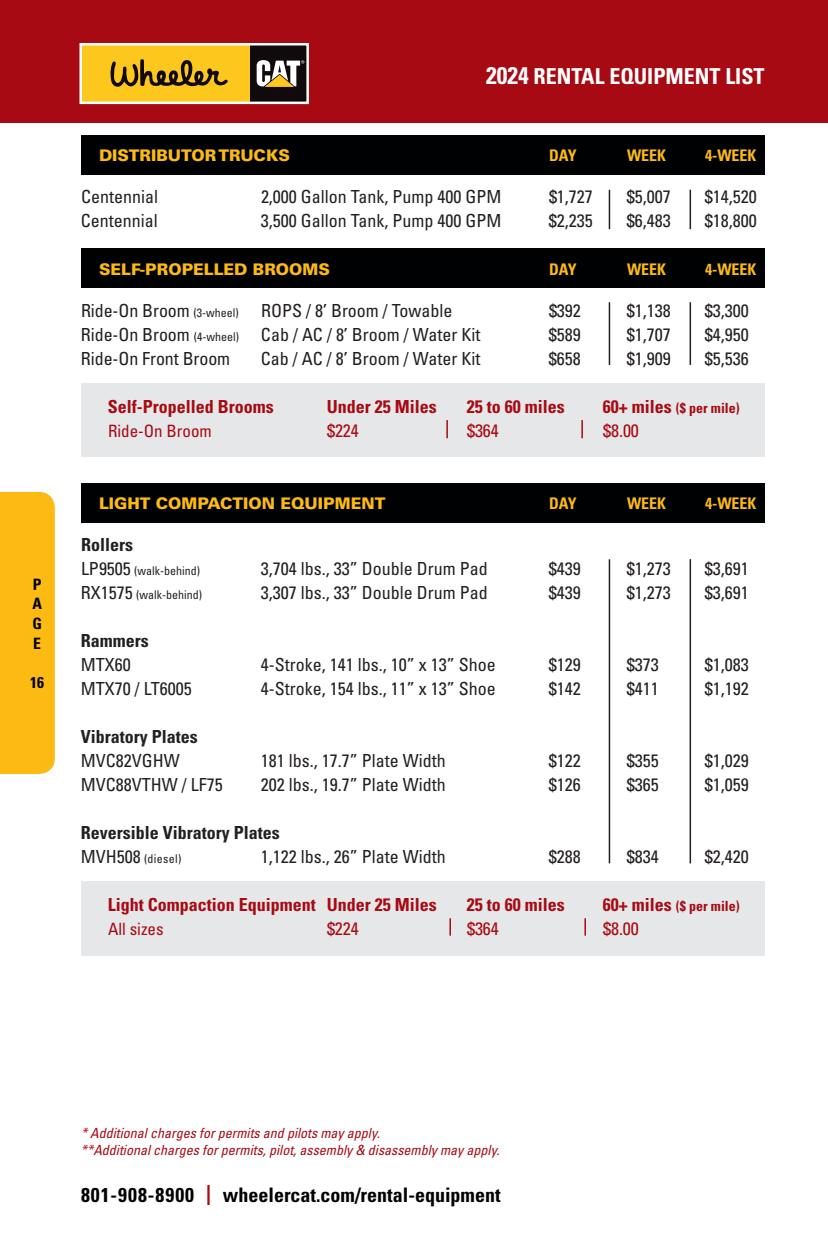
<style>
.page{position:relative;width:828px;height:1260px;background:#fff}
.page>*{position:absolute;margin:0;border:0;box-sizing:border-box;transform-origin:0 0}
.t1{font:700 condensed 22px "Univers LT Std";color:#fff}
.t2{font:700 condensed 20px "Univers LT Std";color:#000103}
.t3{font:condensed 18px "Univers LT Std";color:#231f20}
.t4{font:700 condensed 18px "Univers LT Std";color:#a70a12}
.t5{font:700 condensed 18px "Univers LT Std";color:#231f20}
.t6{font:condensed 18px "Univers LT Std";color:#a70a12}
.t7{font:condensed 17px "Univers LT Std";color:#a70a12}
.t8{font:900 16px "Univers LT Std";color:#fcba13}
.t9{font:700 condensed 16px "Univers LT Std";color:#fcba13}
.t10{font:700 condensed 15.6px/19.6px "Univers LT Std";color:#000103;text-align:justify}
.t11{font:italic condensed 14px/16.8px "Univers LT Std";color:#a70a12}
.t12{font:700 condensed 14px "Univers LT Std";color:#a70a12}
.t13{font:condensed 12px "Univers LT Std";color:#231f20}
.s1{font-size:24px}
.s2{font-size:12px}
.s3{font-size:18px}
.s4{color:#a70a12}
</style>
<div class="page">
<div style="left:0;top:0;width:828px;height:123px;background:#a70a12"></div>
<div style="left:0;top:492px;width:55px;height:282px;background:#fcba13"></div>
<svg style="left:79px;top:43px;width:230px;height:62px;background:#c19c38"></svg>
<div style="left:81px;top:383px;width:684px;height:73px;background:#e6e7e9"></div>
<div style="left:81px;top:881px;width:684px;height:75px;background:#e6e7e9"></div>
<div style="left:81px;top:135px;width:684px;height:39px;background:#000103"></div>
<div style="left:81px;top:248px;width:684px;height:39px;background:#000103"></div>
<div style="left:81px;top:483px;width:684px;height:40px;background:#000103"></div>
<hr style="left:609px;top:559px;width:1px;height:304px;background:#231f20">
<hr style="left:690px;top:559px;width:1px;height:304px;background:#231f20">
<hr style="left:609px;top:302px;width:1px;height:63px;background:#231f20">
<hr style="left:690px;top:302px;width:1px;height:63px;background:#231f20">
<hr style="left:609px;top:190px;width:1px;height:39px;background:#231f20">
<hr style="left:690px;top:190px;width:1px;height:39px;background:#231f20">
<svg style="left:449px;top:918px;width:2px;height:18px"></svg>
<svg style="left:584px;top:918px;width:2px;height:18px"></svg>
<svg style="left:446px;top:420px;width:2px;height:18px"></svg>
<svg style="left:581px;top:420px;width:2px;height:18px"></svg>
<p class="t10" style="left:32px;top:574px;width:11px">P A G E</p>
<p class="t10" style="left:30px;top:672px;width:15px">16</p>
<p class="t1" style="left:486px;top:63px;width:280px"><span class="s1">2024</span> RENTAL EQUIPMENT LIST</p>
<p class="t8" style="left:99px;top:145px;width:193px">DISTRIBUTOR TRUCKS</p>
<p class="t9" style="left:549px;top:145px;width:29px">DAY</p>
<p class="t9" style="left:627px;top:145px;width:41px">WEEK</p>
<p class="t9" style="left:705px;top:145px;width:53px">4-WEEK</p>
<p class="t3" style="left:81px;top:185px;width:79px">Centennial</p>
<p class="t3" style="left:261px;top:185px;width:242px">2,000 Gallon Tank, Pump 400 GPM</p>
<p class="t3" style="left:549px;top:185px;width:45px">$1,727</p>
<p class="t3" style="left:627px;top:185px;width:45px">$5,007</p>
<p class="t3" style="left:705px;top:185px;width:53px">$14,520</p>
<p class="t3" style="left:81px;top:209px;width:79px">Centennial</p>
<p class="t3" style="left:261px;top:209px;width:242px">3,500 Gallon Tank, Pump 400 GPM</p>
<p class="t3" style="left:549px;top:209px;width:45px">$2,235</p>
<p class="t3" style="left:627px;top:209px;width:45px">$6,483</p>
<p class="t3" style="left:705px;top:209px;width:53px">$18,800</p>
<p class="t8" style="left:99px;top:259px;width:233px">SELF-PROPELLED BROOMS</p>
<p class="t9" style="left:549px;top:259px;width:29px">DAY</p>
<p class="t9" style="left:627px;top:259px;width:41px">WEEK</p>
<p class="t9" style="left:705px;top:259px;width:53px">4-WEEK</p>
<p class="t3" style="left:81px;top:299px;width:373px">Ride-On Broom <span class="s2">(3-wheel)</span> ROPS / 8’ Broom / Towable</p>
<p class="t3" style="left:549px;top:299px;width:33px">$392</p>
<p class="t3" style="left:627px;top:299px;width:45px">$1,138</p>
<p class="t3" style="left:705px;top:299px;width:45px">$3,300</p>
<p class="t3" style="left:81px;top:323px;width:401px">Ride-On Broom <span class="s2">(4-wheel)</span> Cab / AC / 8’ Broom / Water Kit</p>
<p class="t3" style="left:549px;top:323px;width:33px">$589</p>
<p class="t3" style="left:627px;top:323px;width:45px">$1,707</p>
<p class="t3" style="left:705px;top:323px;width:45px">$4,950</p>
<p class="t3" style="left:81px;top:347px;width:151px">Ride-On Front Broom</p>
<p class="t3" style="left:261px;top:347px;width:221px">Cab / AC / 8’ Broom / Water Kit</p>
<p class="t3" style="left:549px;top:347px;width:33px">$658</p>
<p class="t3" style="left:627px;top:347px;width:45px">$1,909</p>
<p class="t3" style="left:705px;top:347px;width:45px">$5,536</p>
<p class="t4" style="left:108px;top:395px;width:167px">Self-Propelled Brooms</p>
<p class="t4" style="left:327px;top:395px;width:111px">Under 25 Miles</p>
<p class="t4" style="left:467px;top:395px;width:99px">25 to 60 miles</p>
<p class="t12" style="left:603px;top:399px;width:138px"><span class="s3">60+ miles</span> ($ per mile)</p>
<p class="t7" style="left:108px;top:420px;width:105px">Ride-On Broom</p>
<p class="t6" style="left:327px;top:419px;width:33px">$224</p>
<p class="t6" style="left:467px;top:419px;width:33px">$364</p>
<p class="t6" style="left:603px;top:419px;width:37px">$8.00</p>
<p class="t8" style="left:99px;top:493px;width:288px">LIGHT COMPACTION EQUIPMENT</p>
<p class="t9" style="left:549px;top:493px;width:29px">DAY</p>
<p class="t9" style="left:627px;top:493px;width:41px">WEEK</p>
<p class="t9" style="left:705px;top:493px;width:53px">4-WEEK</p>
<p class="t5" style="left:81px;top:533px;width:54px">Rollers</p>
<p class="t13" style="left:81px;top:563px;width:121px"><span class="s3">LP9505</span> (walk-behind)</p>
<p class="t3" style="left:261px;top:557px;width:228px">3,704 lbs., 33” Double Drum Pad</p>
<p class="t3" style="left:549px;top:557px;width:33px">$439</p>
<p class="t3" style="left:627px;top:557px;width:45px">$1,273</p>
<p class="t3" style="left:705px;top:557px;width:45px">$3,691</p>
<p class="t13" style="left:81px;top:587px;width:123px"><span class="s3">RX1575</span> (walk-behind)</p>
<p class="t3" style="left:261px;top:581px;width:228px">3,307 lbs., 33” Double Drum Pad</p>
<p class="t3" style="left:549px;top:581px;width:33px">$439</p>
<p class="t3" style="left:627px;top:581px;width:45px">$1,273</p>
<p class="t3" style="left:705px;top:581px;width:45px">$3,691</p>
<p class="t5" style="left:81px;top:629px;width:69px">Rammers</p>
<p class="t3" style="left:81px;top:653px;width:51px">MTX60</p>
<p class="t3" style="left:261px;top:653px;width:236px">4-Stroke, 141 lbs., 10” x 13” Shoe</p>
<p class="t3" style="left:549px;top:653px;width:33px">$129</p>
<p class="t3" style="left:627px;top:653px;width:33px">$373</p>
<p class="t3" style="left:705px;top:653px;width:45px">$1,083</p>
<p class="t3" style="left:81px;top:677px;width:112px">MTX70 / LT6005</p>
<p class="t3" style="left:261px;top:677px;width:236px">4-Stroke, 154 lbs., 11” x 13” Shoe</p>
<p class="t3" style="left:549px;top:677px;width:33px">$142</p>
<p class="t3" style="left:627px;top:677px;width:33px">$411</p>
<p class="t3" style="left:705px;top:677px;width:45px">$1,192</p>
<p class="t5" style="left:81px;top:725px;width:118px">Vibratory Plates</p>
<p class="t3" style="left:81px;top:749px;width:100px">MVC82VGHW</p>
<p class="t3" style="left:261px;top:749px;width:186px">181 lbs., 17.7” Plate Width</p>
<p class="t3" style="left:549px;top:749px;width:33px">$122</p>
<p class="t3" style="left:627px;top:749px;width:33px">$355</p>
<p class="t3" style="left:705px;top:749px;width:45px">$1,029</p>
<p class="t3" style="left:81px;top:773px;width:143px">MVC88VTHW / LF75</p>
<p class="t3" style="left:261px;top:773px;width:186px">202 lbs., 19.7” Plate Width</p>
<p class="t3" style="left:549px;top:773px;width:33px">$126</p>
<p class="t3" style="left:627px;top:773px;width:33px">$365</p>
<p class="t3" style="left:705px;top:773px;width:45px">$1,059</p>
<p class="t5" style="left:81px;top:821px;width:200px">Reversible Vibratory Plates</p>
<p class="t13" style="left:81px;top:851px;width:102px"><span class="s3">MVH508</span> (diesel)</p>
<p class="t3" style="left:261px;top:845px;width:186px">1,122 lbs., 26” Plate Width</p>
<p class="t3" style="left:549px;top:845px;width:33px">$288</p>
<p class="t3" style="left:627px;top:845px;width:33px">$834</p>
<p class="t3" style="left:705px;top:845px;width:45px">$2,420</p>
<p class="t4" style="left:108px;top:893px;width:330px">Light Compaction Equipment Under 25 Miles</p>
<p class="t4" style="left:467px;top:893px;width:99px">25 to 60 miles</p>
<p class="t12" style="left:603px;top:897px;width:138px"><span class="s3">60+ miles</span> ($ per mile)</p>
<p class="t7" style="left:108px;top:918px;width:57px">All sizes</p>
<p class="t6" style="left:327px;top:917px;width:33px">$224</p>
<p class="t6" style="left:467px;top:917px;width:33px">$364</p>
<p class="t6" style="left:603px;top:917px;width:37px">$8.00</p>
<p class="t11" style="left:81px;top:1125px;width:424px">*Additionalchargesforpermitsand pilotsmayapply. **Additionalchargesforpermits,pilot,assembly&amp; disassemblymayapply.</p>
<p class="t2" style="left:81px;top:1182px;width:421px">801-908-8900 <span class="s4">|</span> wheelercat.com/rental-equipment</p>
</div>
